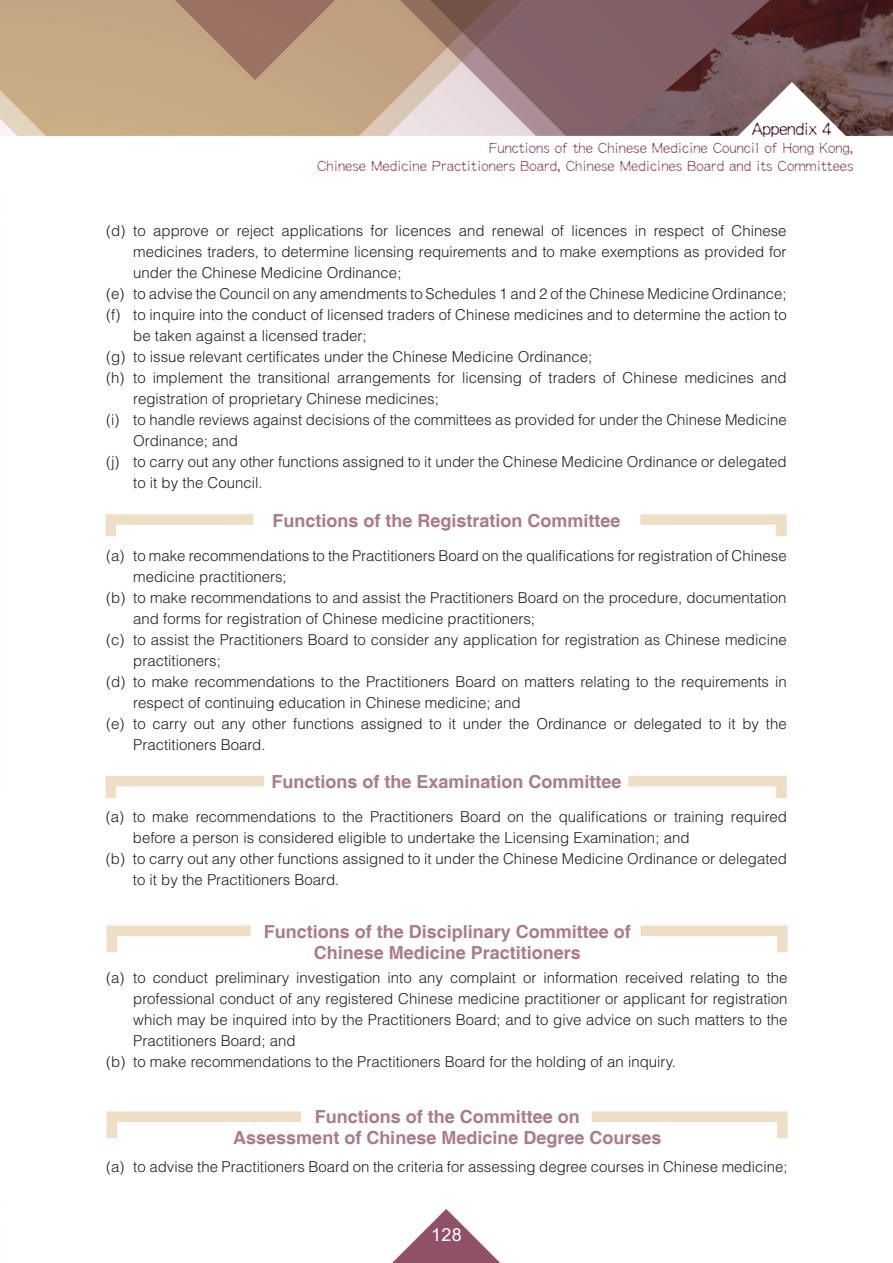
<style>
.page{position:relative;width:893px;height:1263px;background:#fff}
.page>*{position:absolute;margin:0;border:0;box-sizing:border-box;transform-origin:0 0}
.t1{font:700 18px/21px "Helvetica";color:#aa7b8a;text-align:center}
.t2{font:18px "DF Gu Yin Std W5";letter-spacing:-.025em;color:#511b34}
.t3{font:18px "Arial";color:#fff}
.t4{font:300 15px/21px "Helvetica LT Std";color:#231f20}
.t5{font:15px/18px "DF Gu Yin Std W5";color:#905169;text-align:right}
</style>
<div class="page">
<img style="left:0;top:0;width:893px;height:1263px">
<p class="t2" style="left:752px;top:118px;width:82px">Appendix 4</p>
<p class="t5" style="left:317px;top:139px;width:538px">Functions of the Chinese Medicine Council of Hong Kong,<br>Chinese Medicine Practitioners Board, Chinese Medicines Board and its Committees</p>
<p class="t4" style="left:133px;top:220px;width:655px;text-align:justify;text-indent:-27px">(d) to approve or reject applications for licences and renewal of licences in respect of Chinese medicines traders, to determine licensing requirements and to make exemptions as provided for under the Chinese Medicine Ordinance;</p>
<p class="t4" style="left:106px;top:283px;width:682px">(e) to advise the Council on any amendments to Schedules 1 and 2 of the Chinese Medicine Ordinance;</p>
<p class="t4" style="left:133px;top:304px;width:655px;text-indent:-27px">(f) to inquire into the conduct of licensed traders of Chinese medicines and to determine the action to be taken against a licensed trader;</p>
<p class="t4" style="left:106px;top:346px;width:488px">(g) to issue relevant certificates under the Chinese Medicine Ordinance;</p>
<p class="t4" style="left:133px;top:367px;width:655px;text-indent:-27px">(h) to implement the transitional arrangements for licensing of traders of Chinese medicines and registration of proprietary Chinese medicines;</p>
<p class="t4" style="left:133px;top:409px;width:655px;text-indent:-27px">(i) to handle reviews against decisions of the committees as provided for under the Chinese Medicine<br>Ordinance; and</p>
<p class="t4" style="left:133px;top:451px;width:655px;text-indent:-27px">(j) to carry out any other functions assigned to it under the Chinese Medicine Ordinance or delegated to it by the Council.</p>
<h4 class="t1" style="left:272px;top:511px;width:350px">Functions of the Registration Committee</h4>
<p class="t4" style="left:133px;top:545px;width:655px;text-indent:-27px">(a) to make recommendations to the Practitioners Board on the qualifications for registration of Chinese medicine practitioners;</p>
<p class="t4" style="left:133px;top:587px;width:655px;text-indent:-27px">(b) to make recommendations to and assist the Practitioners Board on the procedure, documentation and forms for registration of Chinese medicine practitioners;</p>
<p class="t4" style="left:133px;top:629px;width:655px;text-indent:-27px">(c) to assist the Practitioners Board to consider any application for registration as Chinese medicine practitioners;</p>
<p class="t4" style="left:133px;top:671px;width:655px;text-indent:-27px">(d) to make recommendations to the Practitioners Board on matters relating to the requirements in respect of continuing education in Chinese medicine; and</p>
<p class="t4" style="left:133px;top:713px;width:655px;text-indent:-27px">(e) to carry out any other functions assigned to it under the Ordinance or delegated to it by the<br>Practitioners Board.</p>
<h4 class="t1" style="left:271px;top:772px;width:352px">Functions of the Examination Committee</h4>
<p class="t4" style="left:133px;top:806px;width:656px;text-indent:-27px">(a) to make recommendations to the Practitioners Board on the qualifications or training required before a person is considered eligible to undertake the Licensing Examination; and</p>
<p class="t4" style="left:133px;top:848px;width:656px;text-indent:-27px">(b) to carry out any other functions assigned to it under the Chinese Medicine Ordinance or delegated to it by the Practitioners Board.</p>
<h4 class="t1" style="left:264px;top:922px;width:369px">Functions of the Disciplinary Committee of<br>Chinese Medicine Practitioners</h4>
<p class="t4" style="left:133px;top:967px;width:656px;text-align:justify;text-indent:-27px">(a) to conduct preliminary investigation into any complaint or information received relating to the professional conduct of any registered Chinese medicine practitioner or applicant for registration which may be inquired into by the Practitioners Board; and to give advice on such matters to the Practitioners Board; and</p>
<p class="t4" style="left:106px;top:1051px;width:571px">(b) to make recommendations to the Practitioners Board for the holding of an inquiry.</p>
<h4 class="t1" style="left:233px;top:1107px;width:430px">Functions of the Committee on<br>Assessment of Chinese Medicine Degree Courses</h4>
<p class="t4" style="left:106px;top:1156px;width:683px">(a) to advise the Practitioners Board on the criteria for assessing degree courses in Chinese medicine;</p>
<p class="t3" style="left:431px;top:1222px;width:32px">128</p>
</div>
